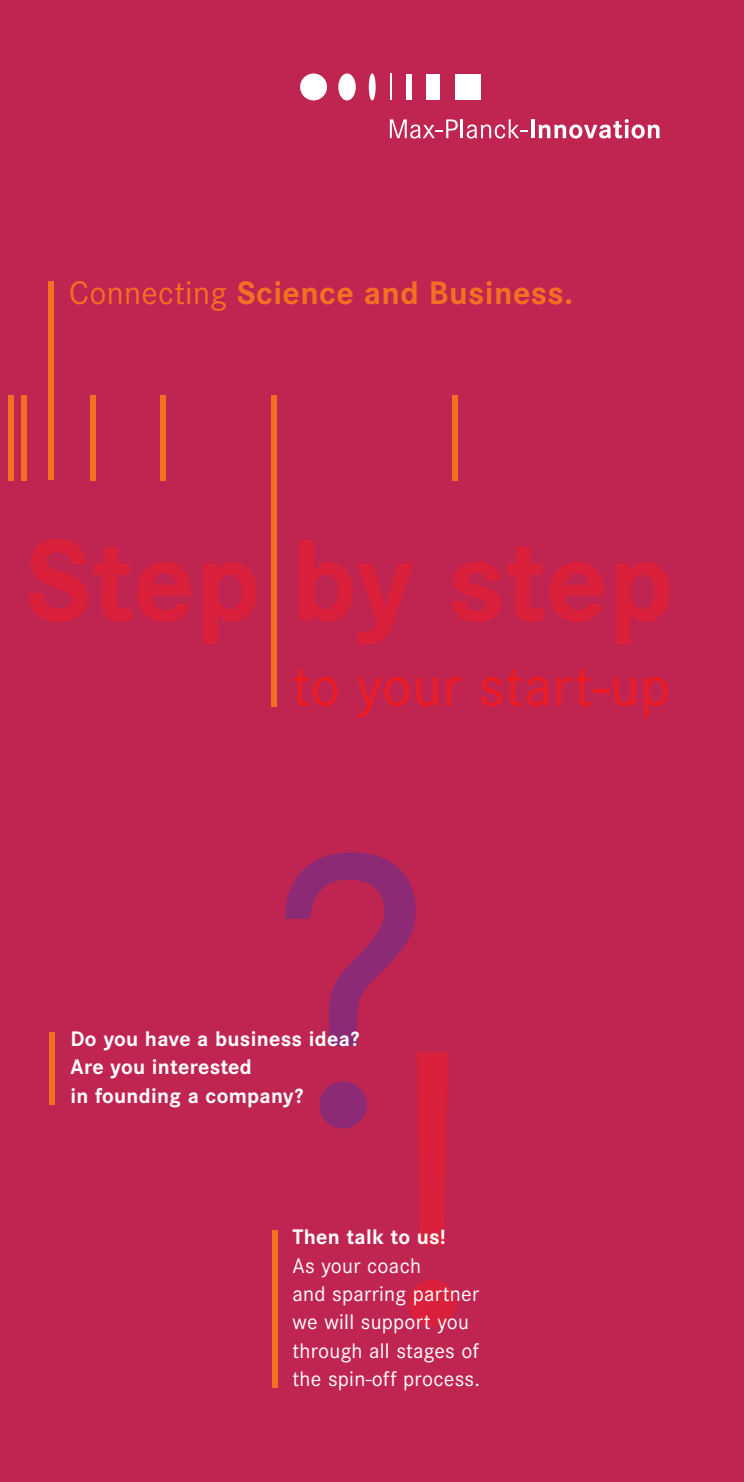
<style>
.page{position:relative;width:744px;height:1482px;background:#fff}
.page>*{position:absolute;margin:0;border:0;box-sizing:border-box;transform-origin:0 0}
.t1{font:412.5px "Corporate S";color:#8c2a75}
.t2{font:412.5px "Corporate S";color:#da203b}
.t3{font:700 120px "Corporate S";letter-spacing:-.01em;color:#da203b}
.t4{font:58.75px "Corporate S";letter-spacing:.015em;color:#ed1c24}
.t5{font:700 33.75px "Corporate S";letter-spacing:.01em;color:#f36f21}
.t6{font:22px/28.2px "Corporate S";letter-spacing:.015em;color:#fff}
.t7{font:700 22px/28.2px "Corporate S";letter-spacing:.015em;color:#fff}
.s1{font-weight:400}
</style>
<div class="page">
<div style="left:0;top:0;width:744px;height:1481px;background:#c02551"></div>
<svg style="left:300px;top:73px;width:360px;height:66px"></svg>
<hr style="left:390px;top:74px;width:2px;height:26px;background:#fff">
<div style="left:456px;top:74px;width:25px;height:26px;background:#fff"></div>
<div style="left:426px;top:74px;width:14px;height:26px;background:#fff"></div>
<div style="left:407px;top:74px;width:5px;height:26px;background:#fff"></div>
<div style="left:300px;top:73px;width:27px;height:27px;background:#fff;border-radius:50%"></div>
<div style="left:338px;top:73px;width:18px;height:27px;background:#fff;border-radius:50%"></div>
<div style="left:369px;top:73px;width:7px;height:27px;background:#fff;border-radius:50%"></div>
<svg style="left:390px;top:119px;width:137px;height:19px"></svg>
<hr style="left:531px;top:119px;width:3px;height:19px;background:#fff">
<svg style="left:538px;top:119px;width:121px;height:20px"></svg>
<div style="left:160px;top:395px;width:5px;height:85px;background:#f36f21"></div>
<div style="left:452px;top:395px;width:5px;height:85px;background:#f36f21"></div>
<div style="left:49px;top:1032px;width:5px;height:72px;background:#f36f21"></div>
<div style="left:91px;top:395px;width:5px;height:85px;background:#f36f21"></div>
<div style="left:272px;top:395px;width:5px;height:312px;background:#f36f21"></div>
<div style="left:48px;top:281px;width:6px;height:199px;background:#f36f21"></div>
<div style="left:22px;top:395px;width:5px;height:85px;background:#f36f21"></div>
<div style="left:272px;top:1230px;width:5px;height:157px;background:#f36f21"></div>
<div style="left:8px;top:395px;width:5px;height:85px;background:#f36f21"></div>
<h3 class="t5" style="left:69px;top:281px;width:505px"><span class="s1">Connecting</span> Science and Business.</h3>
<h2 class="t3" style="left:24px;top:540px;width:651px">Step by step</h2>
<h3 class="t4" style="left:293px;top:666px;width:379px">to your start-up</h3>
<h1 class="t1" style="left:265px;top:848px;width:171px">?</h1>
<p class="t7" style="left:71px;top:1026px;width:290px">Do you have a business idea?<br>Are you interested<br>in founding a company?</p>
<h1 class="t2" style="left:381px;top:1046px;width:104px">!</h1>
<p class="t7" style="left:293px;top:1225px;width:155px">Then talk to us!</p>
<p class="t6" style="left:293px;top:1253px;width:189px">As your coach<br>and sparring partner we will support you through all stages of the spin-off process.</p>
</div>
